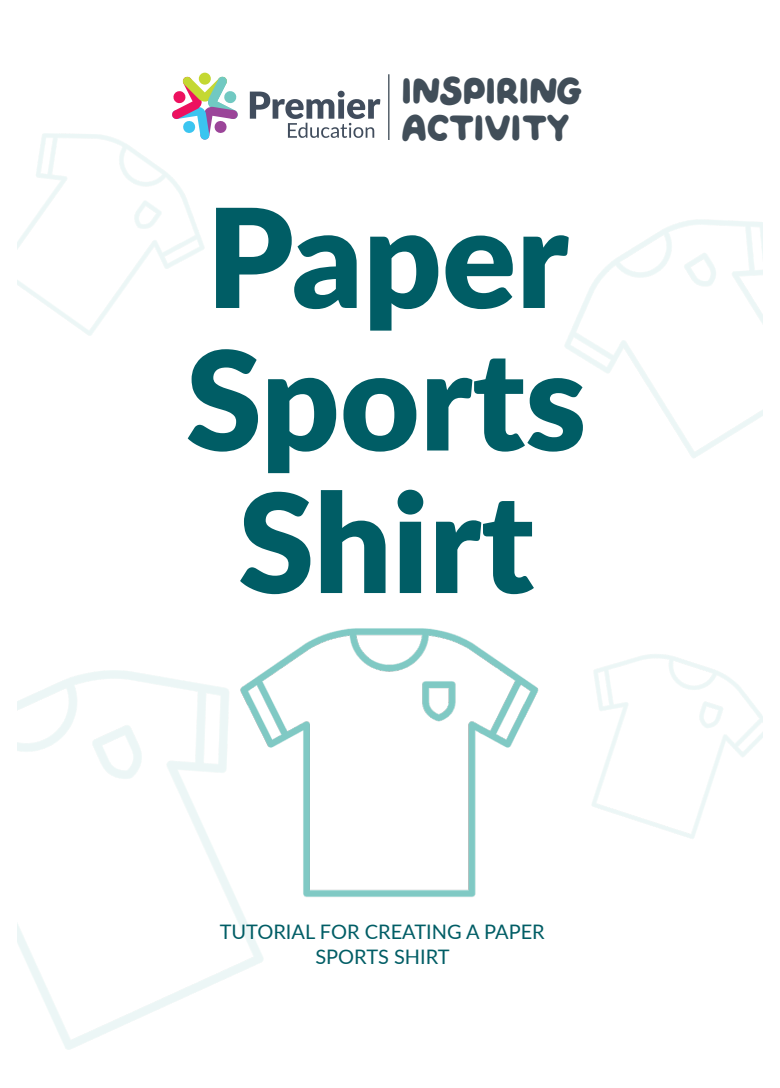
<style>
.page{position:relative;width:780px;height:1088px;background:#fff}
.page>*{position:absolute;margin:0;border:0;box-sizing:border-box;transform-origin:0 0}
.t1{font:900 137.5px "Lato";color:#005d65}
.t2{font:37.5px/37.5px "QUIRKYSPRING Regular";color:#414e59}
.t3{font:20px/25px "Lato";color:#005d65;text-align:center}
</style>
<div class="page">
<img style="left:17px;top:160px;width:744px;height:890px">
<hr style="left:388px;top:74px;width:1px;height:66px;background:#414e59">
<div style="left:199px;top:73px;width:12px;height:12px;background:#c4d832;border-radius:50%"></div>
<svg style="left:172px;top:76px;width:66px;height:64px"></svg>
<svg style="left:250px;top:91px;width:130px;height:47px"></svg>
<p class="t2" style="left:401px;top:73px;width:182px">INSPIRING<br>ACTIVITY</p>
<p class="t1" style="left:206px;top:154px;width:364px">Paper</p>
<p class="t1" style="left:186px;top:297px;width:402px">Sports</p>
<p class="t1" style="left:238px;top:439px;width:297px">Shirt</p>
<p class="t3" style="left:220px;top:919px;width:326px">TUTORIAL FOR CREATING A PAPER<br>SPORTS SHIRT</p>
</div>
